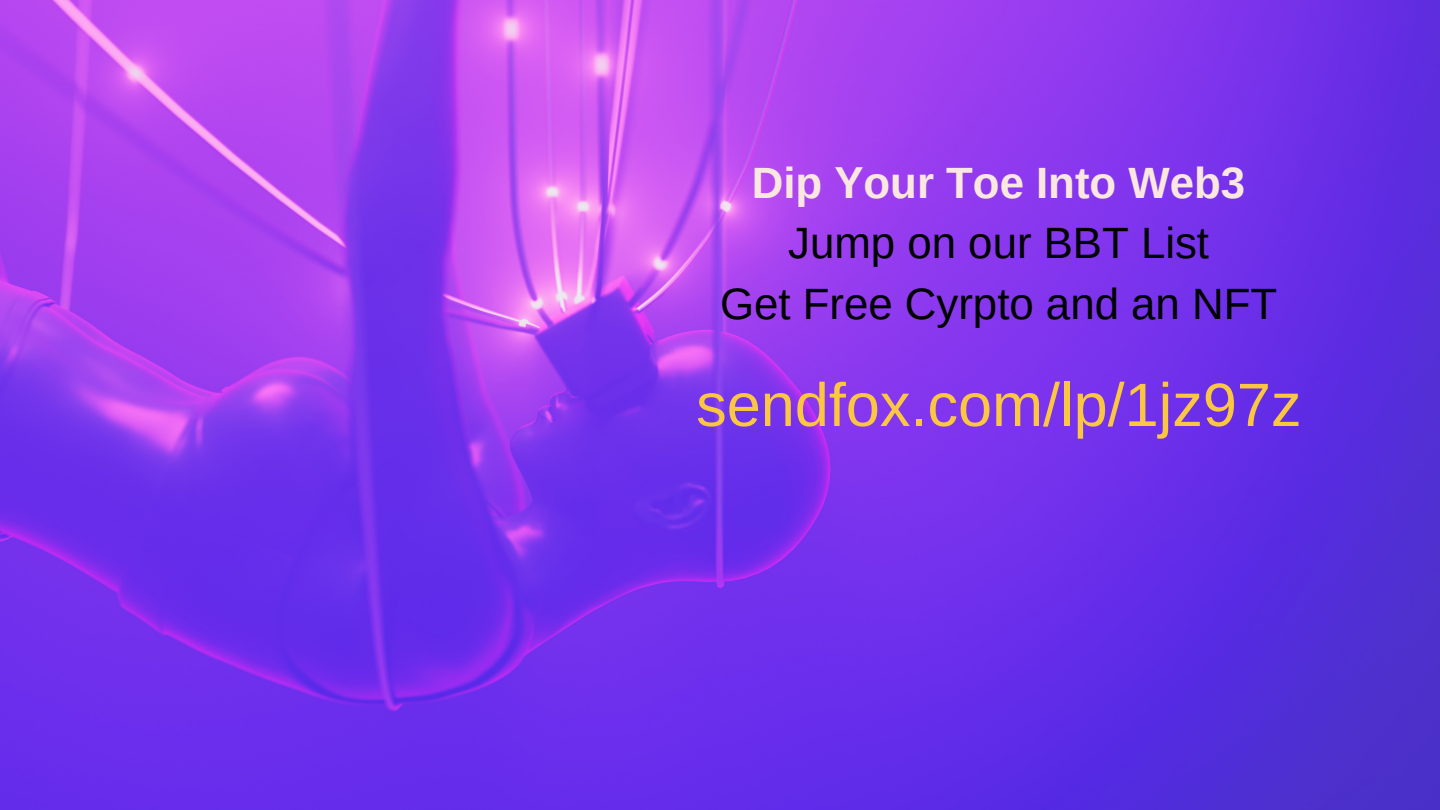
<style>
.page{position:relative;width:1440px;height:810px;background:#fff}
.page>*{position:absolute;margin:0;border:0;box-sizing:border-box;transform-origin:0 0}
.t1{font:61.2px "Arimo";color:#fbc740}
.t2{font:43.8px/60.5px "Arimo";color:#000;text-align:center}
.t3{font:700 43.8px "Arimo";color:#fae8e0}
</style>
<div class="page">
<img style="left:0;top:0;width:1440px;height:810px">
<p class="t3" style="left:752px;top:158px;width:495px">Dip Your Toe Into Web3</p>
<p class="t2" style="left:720px;top:213px;width:559px">Jump on our BBT List<br>Get Free Cyrpto and an NFT</p>
<h1 class="t1" style="left:696px;top:371px;width:607px">sendfox.com/lp/1jz97z</h1>
</div>
